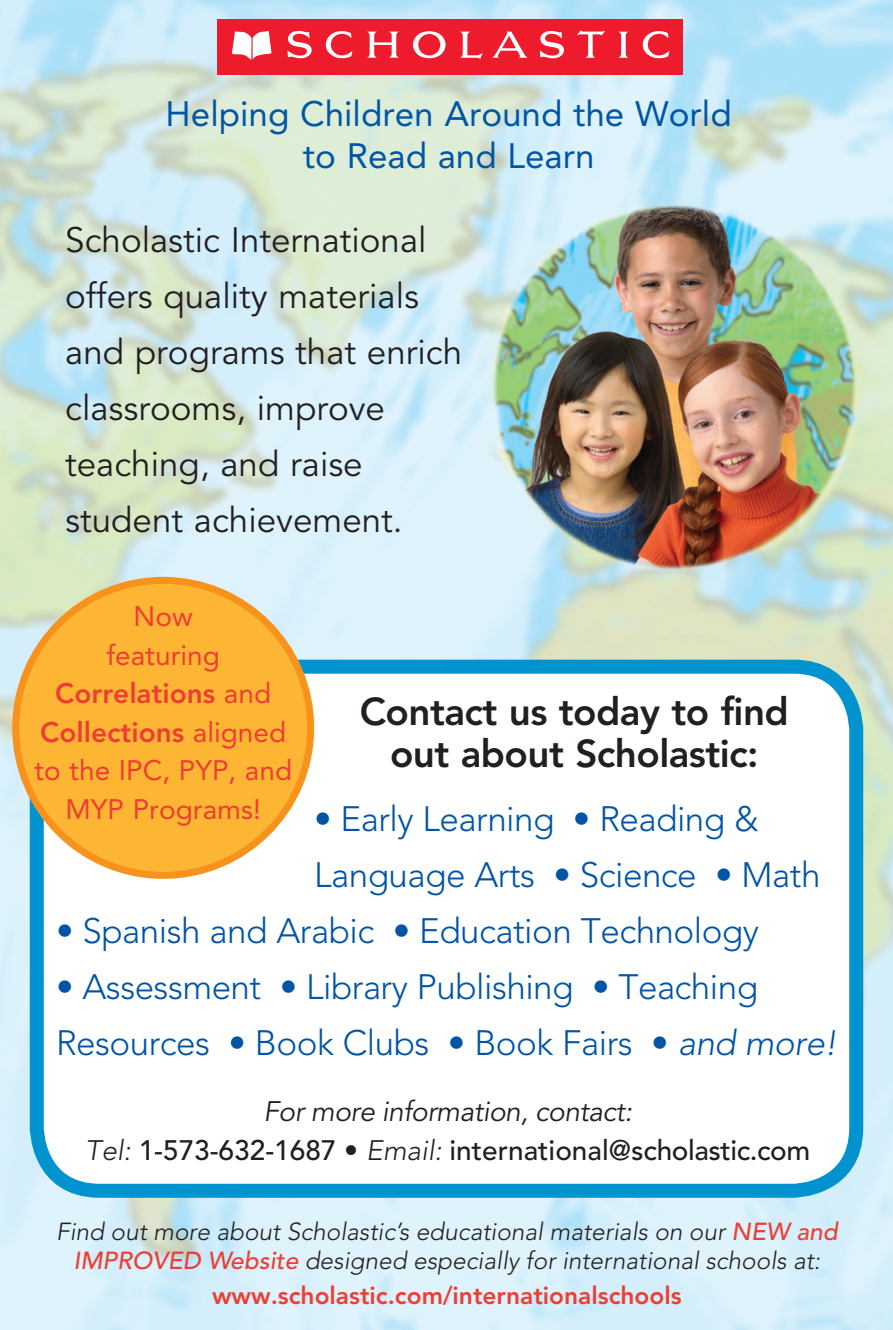
<style>
.page{position:relative;width:893px;height:1330px;background:#fff}
.page>*{position:absolute;margin:0;border:0;box-sizing:border-box;transform-origin:0 0}
.t1{font:800 38.5px/42px "Avenir";letter-spacing:-.015em;color:#231f20;text-align:center}
.t2{font:300 35px/56px "Avenir";letter-spacing:-.015em;color:#0154a6}
.t3{font:35px/56px "Avenir";color:#231f20}
.t4{font:35px/42px "Avenir";color:#0155a5;text-align:center}
.t5{font:28px/38.5px "Avenir";color:#ee3e34;text-align:center}
.t6{font:500 28px "Avenir";color:#231f20}
.t7{font:italic 28px "Avenir";letter-spacing:-.015em;color:#231f20}
.t8{font:italic 300 24.5px/29.4px "Avenir";color:#231f20;text-align:center}
.t9{font:800 24.5px "Avenir";color:#ee3e34}
.s1{font-weight:800}
.s2{font-style:italic}
.s3{font-weight:300;font-style:italic}
.s4{font-weight:500;color:#ee3e34}
</style>
<div class="page">
<img style="left:0;top:0;width:893px;height:1329px">
<div style="left:37px;top:666px;width:819px;height:524px;background:#fff;border-radius:63px"></div>
<div style="left:30px;top:659px;width:833px;height:538px;border:14px solid #0093d0;border-radius:63px"></div>
<img style="left:479px;top:190px;width:383px;height:394px">
<div style="left:217px;top:19px;width:466px;height:56px;background:#ee1b2d"></div>
<svg style="left:232px;top:31px;width:40px;height:29px"></svg>
<svg style="left:288px;top:31px;width:24px;height:28px"></svg>
<svg style="left:325px;top:31px;width:27px;height:28px"></svg>
<svg style="left:367px;top:32px;width:32px;height:26px"></svg>
<svg style="left:460px;top:32px;width:22px;height:27px"></svg>
<svg style="left:540px;top:31px;width:24px;height:28px"></svg>
<svg style="left:577px;top:30px;width:28px;height:28px"></svg>
<svg style="left:619px;top:32px;width:9px;height:26px"></svg>
<svg style="left:642px;top:31px;width:27px;height:28px"></svg>
<svg style="left:413px;top:31px;width:33px;height:27px"></svg>
<svg style="left:492px;top:32px;width:36px;height:26px"></svg>
<div style="left:16px;top:580px;width:295px;height:295px;background:#fcb633;border-radius:50%"></div>
<div style="left:12px;top:577px;width:302px;height:302px;border:7px solid #f7931d;border-radius:50%"></div>
<p class="t4" style="left:166px;top:93px;width:568px">Helping Children Around the World to Read and Learn</p>
<p class="t3" style="left:65px;top:212px;width:363px">Scholastic International</p>
<p class="t3" style="left:65px;top:268px;width:398px">offers quality materials and programs that enrich classrooms, improve teaching, and raise student achievement.</p>
<p class="t5" style="left:134px;top:597px;width:61px">Now</p>
<p class="t5" style="left:34px;top:636px;width:259px">featuring<br><span class="s1">Correlations</span> and<br><span class="s1">Collections</span> aligned to the IPC, PYP, and<br>MYP Programs!</p>
<p class="t1" style="left:360px;top:691px;width:431px">Contact us today to find out about Scholastic:</p>
<p class="t2" style="left:314px;top:791px;width:508px">• Early Learning • Reading &amp;<br>Language Arts • Science • Math</p>
<p class="t2" style="left:56px;top:903px;width:704px">• Spanish and Arabic • Education Technology</p>
<p class="t2" style="left:56px;top:959px;width:783px">• Assessment • Library Publishing • Teaching<br>Resources • Book Clubs • Book Fairs • <span class="s2">and more!</span></p>
<p class="t7" style="left:263px;top:1095px;width:370px">For more information, contact:</p>
<p class="t6" style="left:85px;top:1133px;width:726px"><span class="s3">Tel:</span> 1-573-632-1687 • <span class="s3">Email:</span> international@scholastic.com</p>
<p class="t8" style="left:56px;top:1216px;width:783px">Find out more about Scholastic’s educational materials on our <span class="s4">NEW and<br>IMPROVED Website</span> designed especially for international schools at:</p>
<p class="t9" style="left:212px;top:1281px;width:471px">www.scholastic.com/internationalschools</p>
</div>
